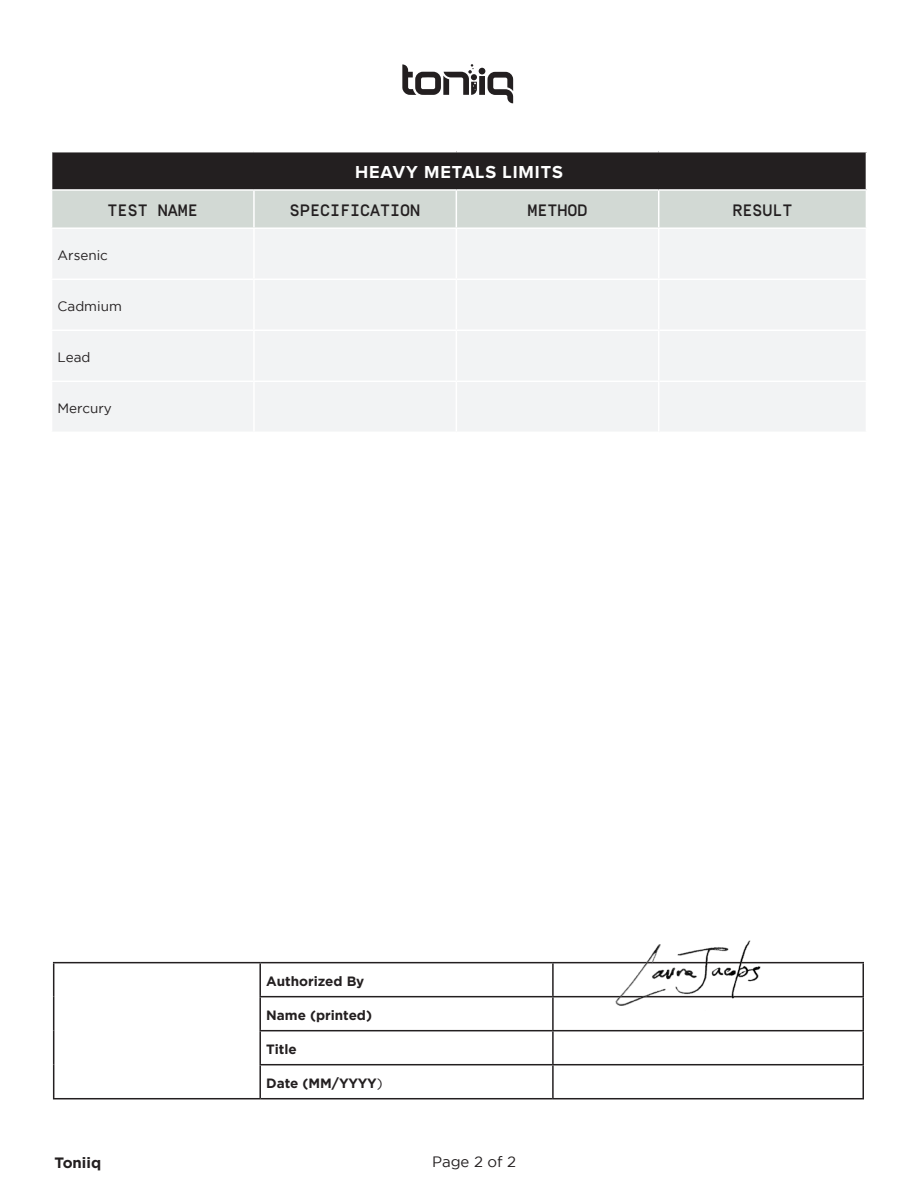
<style>
.page{position:relative;width:918px;height:1188px;background:#fff}
.page>*{position:absolute;margin:0;border:0;box-sizing:border-box;transform-origin:0 0}
.t1{font:700 18px "Proxima Nova A";letter-spacing:.05em;color:#fff}
.t2{font:500 16.5px "Simplon Mono Trial";color:#231f20}
.t3{font:15px "Gotham";color:#231f20}
.t4{font:700 15px "Gotham";color:#231f20}
.t5{font:700 13.5px "Gotham";color:#231f20}
.t6{font:13.5px "Gotham";color:#231f20}
.s1{font-weight:400}
</style>
<div class="page">
<svg style="left:54px;top:963px;width:808px;height:135px"></svg>
<hr style="left:862px;top:1065px;width:2px;height:33px;background:#231f20">
<hr style="left:553px;top:1098px;width:311px;height:1px;background:#231f20">
<hr style="left:53px;top:962px;width:207px;height:1px;background:#231f20">
<hr style="left:53px;top:963px;width:1px;height:34px;background:#231f20">
<hr style="left:53px;top:997px;width:1px;height:34px;background:#231f20">
<hr style="left:53px;top:1031px;width:1px;height:34px;background:#231f20">
<hr style="left:53px;top:1065px;width:1px;height:33px;background:#231f20">
<hr style="left:53px;top:1098px;width:207px;height:1px;background:#231f20">
<hr style="left:259px;top:1065px;width:2px;height:33px;background:#231f20">
<hr style="left:552px;top:1065px;width:2px;height:33px;background:#231f20">
<hr style="left:260px;top:1098px;width:293px;height:1px;background:#231f20">
<hr style="left:260px;top:962px;width:293px;height:1px;background:#231f20">
<hr style="left:259px;top:963px;width:2px;height:33px;background:#231f20">
<hr style="left:552px;top:997px;width:2px;height:33px;background:#231f20">
<hr style="left:259px;top:1031px;width:2px;height:33px;background:#231f20">
<hr style="left:259px;top:1064px;width:294px;height:1px;background:#231f20">
<hr style="left:553px;top:962px;width:311px;height:1px;background:#231f20">
<hr style="left:552px;top:963px;width:2px;height:33px;background:#231f20">
<hr style="left:862px;top:963px;width:2px;height:33px;background:#231f20">
<hr style="left:259px;top:996px;width:294px;height:1px;background:#231f20">
<hr style="left:259px;top:997px;width:2px;height:33px;background:#231f20">
<hr style="left:553px;top:996px;width:311px;height:1px;background:#231f20">
<hr style="left:862px;top:997px;width:2px;height:33px;background:#231f20">
<hr style="left:259px;top:1030px;width:294px;height:1px;background:#231f20">
<hr style="left:553px;top:1030px;width:311px;height:1px;background:#231f20">
<hr style="left:552px;top:1031px;width:2px;height:33px;background:#231f20">
<hr style="left:862px;top:1031px;width:2px;height:33px;background:#231f20">
<hr style="left:553px;top:1064px;width:311px;height:1px;background:#231f20">
<svg style="left:402px;top:64px;width:111px;height:39px"></svg>
<div style="left:52px;top:152px;width:814px;height:38px;background:#231f20"></div>
<div style="left:52px;top:191px;width:814px;height:36px;background:#d2d9d4"></div>
<div style="left:53px;top:229px;width:812px;height:202px;background:#f2f3f4"></div>
<hr style="left:658px;top:191px;width:1px;height:36px;background:#fff">
<hr style="left:51px;top:189px;width:203px;height:2px;background:#fff">
<hr style="left:254px;top:189px;width:202px;height:2px;background:#fff">
<hr style="left:253px;top:191px;width:2px;height:36px;background:#fff">
<hr style="left:456px;top:189px;width:203px;height:2px;background:#fff">
<hr style="left:456px;top:191px;width:1px;height:36px;background:#fff">
<hr style="left:659px;top:189px;width:208px;height:2px;background:#fff">
<hr style="left:253px;top:229px;width:2px;height:50px;background:#fff">
<hr style="left:456px;top:229px;width:1px;height:50px;background:#fff">
<hr style="left:456px;top:280px;width:1px;height:50px;background:#fff">
<hr style="left:456px;top:331px;width:1px;height:50px;background:#fff">
<hr style="left:456px;top:382px;width:1px;height:50px;background:#fff">
<hr style="left:456px;top:279px;width:202px;height:1px;background:#fff">
<hr style="left:456px;top:330px;width:203px;height:1px;background:#fff">
<hr style="left:456px;top:381px;width:203px;height:1px;background:#fff">
<hr style="left:658px;top:229px;width:1px;height:50px;background:#fff">
<hr style="left:658px;top:280px;width:1px;height:50px;background:#fff">
<hr style="left:658px;top:331px;width:1px;height:50px;background:#fff">
<hr style="left:658px;top:382px;width:1px;height:50px;background:#fff">
<hr style="left:51px;top:279px;width:202px;height:1px;background:#fff">
<hr style="left:253px;top:280px;width:2px;height:50px;background:#fff">
<hr style="left:253px;top:279px;width:203px;height:1px;background:#fff">
<hr style="left:658px;top:279px;width:209px;height:1px;background:#fff">
<hr style="left:51px;top:330px;width:202px;height:1px;background:#fff">
<hr style="left:659px;top:330px;width:208px;height:1px;background:#fff">
<hr style="left:51px;top:381px;width:202px;height:1px;background:#fff">
<hr style="left:253px;top:331px;width:2px;height:50px;background:#fff">
<hr style="left:253px;top:382px;width:2px;height:50px;background:#fff">
<hr style="left:253px;top:330px;width:203px;height:1px;background:#fff">
<hr style="left:253px;top:381px;width:203px;height:1px;background:#fff">
<hr style="left:659px;top:381px;width:208px;height:1px;background:#fff">
<img style="left:615px;top:940px;width:152px;height:71px">
<p class="t1" style="left:355px;top:162px;width:209px">HEAVY METALS LIMITS</p>
<p class="t2" style="left:108px;top:204px;width:92px">TEST NAME</p>
<p class="t2" style="left:290px;top:204px;width:132px">SPECIFICATION</p>
<p class="t2" style="left:527px;top:204px;width:62px">METHOD</p>
<p class="t2" style="left:732px;top:204px;width:62px">RESULT</p>
<p class="t6" style="left:58px;top:248px;width:52px">Arsenic</p>
<p class="t6" style="left:58px;top:299px;width:66px">Cadmium</p>
<p class="t6" style="left:58px;top:350px;width:34px">Lead</p>
<p class="t6" style="left:58px;top:401px;width:56px">Mercury</p>
<p class="t5" style="left:266px;top:973px;width:100px">Authorized By</p>
<p class="t5" style="left:266px;top:1007px;width:107px">Name (printed)</p>
<p class="t5" style="left:266px;top:1041px;width:32px">Title</p>
<p class="t5" style="left:266px;top:1075px;width:118px">Date (MM/YYYY<span class="s1">)</span></p>
<p class="t4" style="left:55px;top:1154px;width:48px">Toniiq</p>
<p class="t3" style="left:432px;top:1153px;width:86px">Page 2 of 2</p>
</div>
